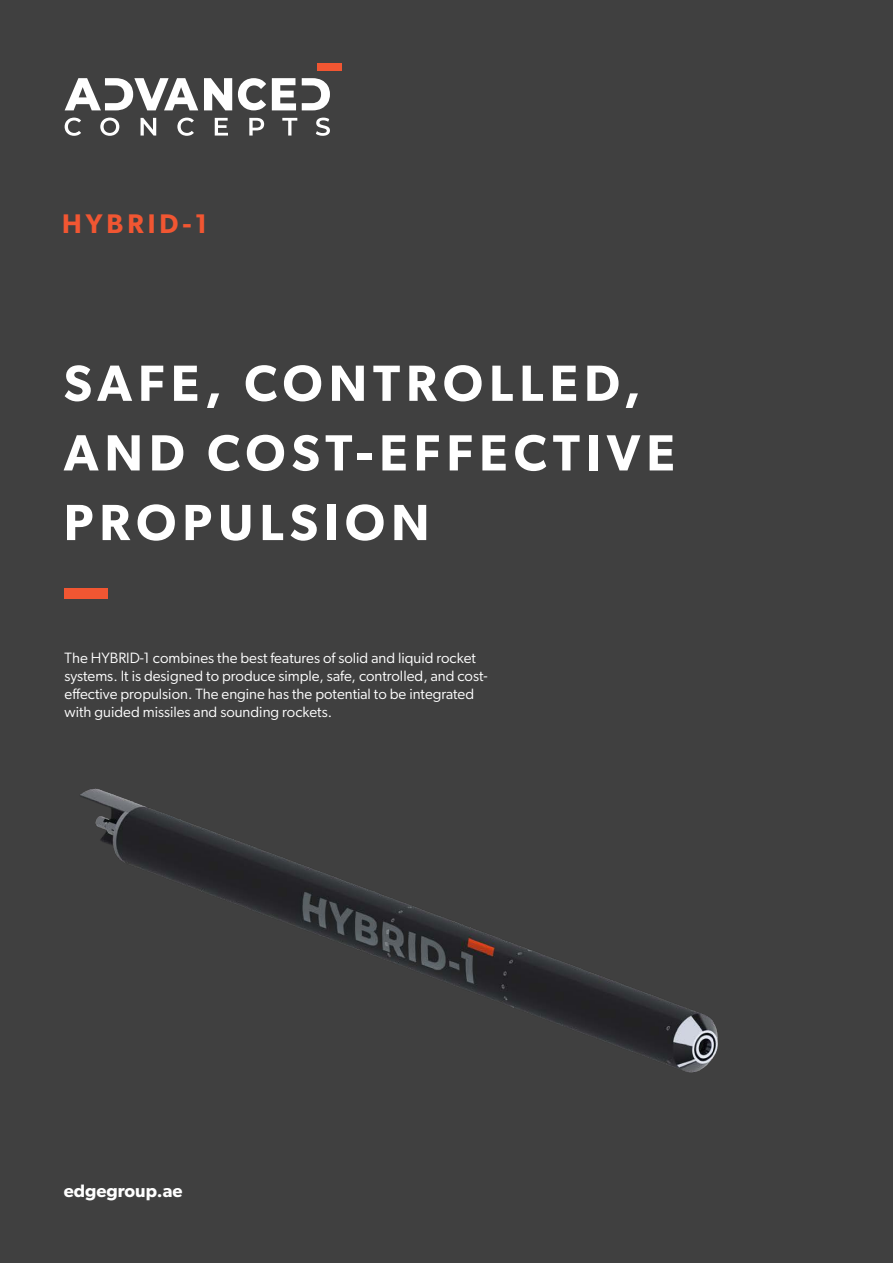
<style>
.page{position:relative;width:893px;height:1263px;background:#404040}
.page>*{position:absolute;margin:0;border:0;box-sizing:border-box;transform-origin:0 0}
.t1{font:600 87px "Gibson";color:#f15632}
.t2{font:600 51px/69.6px "Gibson";letter-spacing:.12em;color:#fff}
.t3{font:600 27px "Gibson";letter-spacing:.15em;color:#f15632}
.t4{font:600 18px "Gibson";color:#fff}
.t5{font:15px/18px "Gibson";color:#fff}
</style>
<div class="page">
<svg style="left:204px;top:78px;width:28px;height:32px"></svg>
<svg style="left:238px;top:78px;width:28px;height:32px"></svg>
<svg style="left:272px;top:78px;width:24px;height:32px"></svg>
<svg style="left:65px;top:78px;width:133px;height:32px"></svg>
<svg style="left:302px;top:78px;width:28px;height:32px"></svg>
<svg style="left:65px;top:118px;width:16px;height:18px"></svg>
<svg style="left:100px;top:118px;width:19px;height:18px"></svg>
<svg style="left:141px;top:118px;width:15px;height:18px"></svg>
<svg style="left:177px;top:118px;width:17px;height:18px"></svg>
<svg style="left:215px;top:118px;width:13px;height:18px"></svg>
<svg style="left:249px;top:118px;width:15px;height:18px"></svg>
<svg style="left:282px;top:118px;width:15px;height:18px"></svg>
<svg style="left:316px;top:118px;width:14px;height:18px"></svg>
<div style="left:318px;top:64px;width:24px;height:7px;background:#f15632"></div>
<img style="left:80px;top:788px;width:638px;height:285px">
<h3 class="t3" style="left:62px;top:208px;width:147px">HYBRID-1</h3>
<h2 class="t2" style="left:64px;top:347px;width:612px">SAFE, CONTROLLED,<br>AND COST-EFFECTIVE<br>PROPULSION</h2>
<h1 class="t1" style="left:64px;top:511px;width:45px">_</h1>
<p class="t5" style="left:65px;top:648px;width:424px">The HYBRID-1 combines the best features of solid and liquid rocket systems. It is designed to produce simple, safe, controlled, and cost&shy;effective propulsion. The engine has the potential to be integrated with guided missiles and sounding rockets.</p>
<p class="t4" style="left:64px;top:1179px;width:120px">edgegroup.ae</p>
</div>
